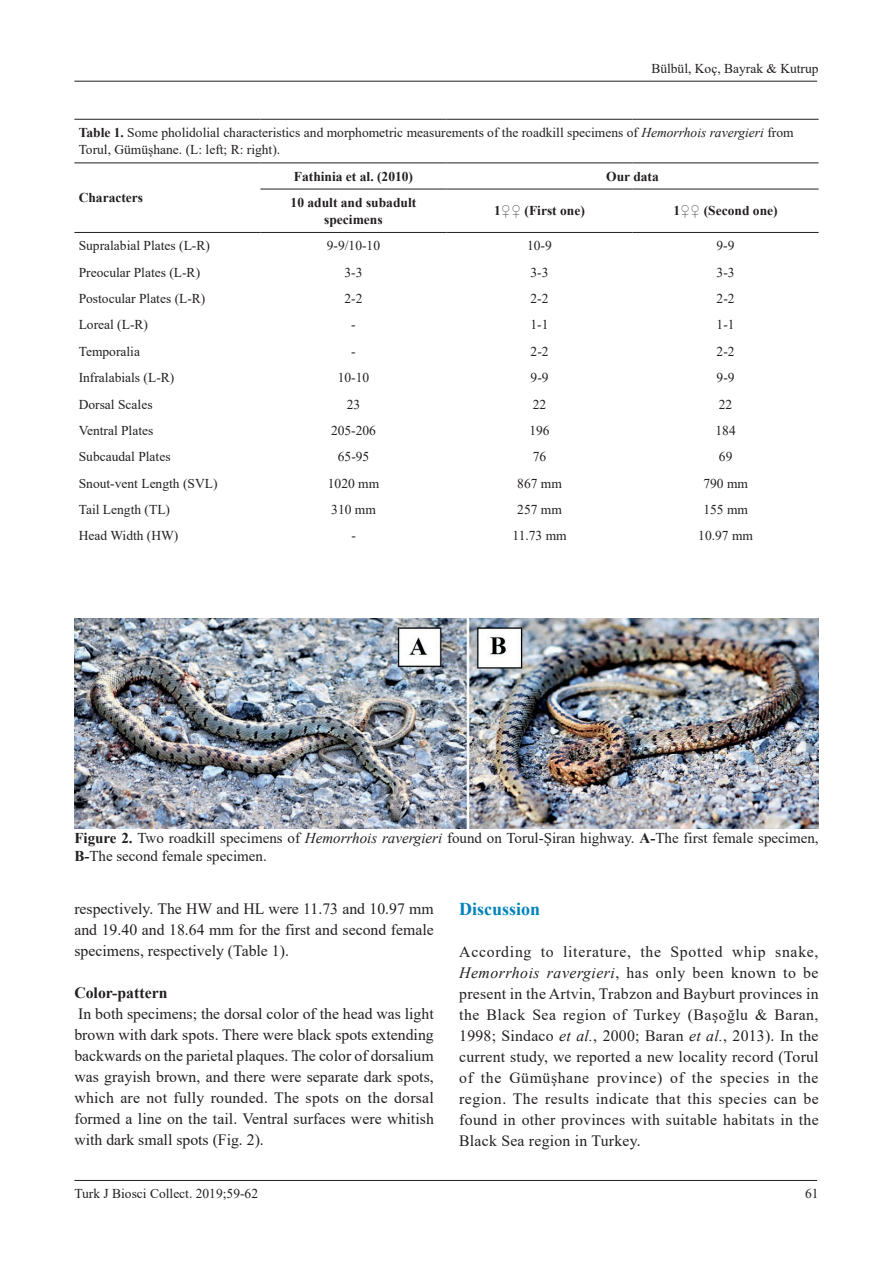
<style>
.page{position:relative;width:893px;height:1263px;background:#fff}
.page>*{position:absolute;margin:0;border:0;box-sizing:border-box;transform-origin:0 0}
.t1{font:700 18px "Times New Roman";color:#0082bb}
.t2{font:15.75px/21px "Times New Roman";letter-spacing:.005em;color:#231f20;text-align:justify}
.t3{font:700 15.75px "Times New Roman";color:#231f20}
.t4{font:15px/18px "Times New Roman";color:#231f20}
.t5{font:13.5px/17.2px "Times New Roman";color:#231f20}
.t6{font:700 13.5px/17.2px "Times New Roman";color:#231f20;text-align:center}
.s1{font-weight:700}
.s2{font-style:italic}
</style>
<div class="page">
<hr style="left:74px;top:81px;width:743px;height:1px;background:#231f20">
<hr style="left:74px;top:1180px;width:743px;height:1px;background:#231f20">
<hr style="left:260px;top:189px;width:186px;height:1px;background:#231f20">
<hr style="left:74px;top:119px;width:186px;height:1px;background:#231f20">
<hr style="left:260px;top:119px;width:186px;height:1px;background:#231f20">
<hr style="left:446px;top:119px;width:186px;height:1px;background:#231f20">
<hr style="left:632px;top:119px;width:187px;height:1px;background:#231f20">
<hr style="left:446px;top:189px;width:186px;height:1px;background:#231f20">
<hr style="left:632px;top:189px;width:187px;height:1px;background:#231f20">
<hr style="left:260px;top:163px;width:186px;height:1px;background:#231f20">
<hr style="left:446px;top:163px;width:186px;height:1px;background:#231f20">
<hr style="left:632px;top:163px;width:187px;height:1px;background:#231f20">
<hr style="left:260px;top:232px;width:186px;height:1px;background:#231f20">
<hr style="left:446px;top:232px;width:186px;height:1px;background:#231f20">
<hr style="left:632px;top:232px;width:187px;height:1px;background:#231f20">
<hr style="left:74px;top:163px;width:186px;height:1px;background:#231f20">
<hr style="left:74px;top:232px;width:186px;height:1px;background:#231f20">
<img style="left:74px;top:618px;width:745px;height:210px">
<p class="t5" style="left:651px;top:60px;width:169px">Bülbül, Koç, Bayrak &amp; Kutrup</p>
<p class="t5" style="left:79px;top:124px;width:716px"><span class="s1">Table 1.</span> Some pholidolial characteristics and morphometric measurements of the roadkill specimens of <span class="s2">Hemorrhois ravergieri</span> from<br>Torul, Gümüşhane. (L: left; R: right).</p>
<p class="t6" style="left:79px;top:189px;width:66px">Characters</p>
<p class="t6" style="left:294px;top:167px;width:121px">Fathinia et al. (2010)</p>
<p class="t6" style="left:606px;top:167px;width:54px">Our data</p>
<p class="t6" style="left:291px;top:193px;width:127px">10 adult and subadult specimens</p>
<p class="t6" style="left:494px;top:202px;width:92px">1♀♀ (First one)</p>
<p class="t6" style="left:673px;top:202px;width:106px">1♀♀ (Second one)</p>
<p class="t5" style="left:79px;top:237px;width:133px">Supralabial Plates (L-R)</p>
<p class="t5" style="left:327px;top:237px;width:55px">9-9/10-10</p>
<p class="t5" style="left:527px;top:237px;width:26px">10-9</p>
<p class="t5" style="left:717px;top:237px;width:19px">9-9</p>
<p class="t5" style="left:79px;top:263px;width:123px">Preocular Plates (L-R)</p>
<p class="t5" style="left:344px;top:263px;width:19px">3-3</p>
<p class="t5" style="left:530px;top:263px;width:19px">3-3</p>
<p class="t5" style="left:717px;top:263px;width:19px">3-3</p>
<p class="t5" style="left:79px;top:289px;width:128px">Postocular Plates (L-R)</p>
<p class="t5" style="left:344px;top:289px;width:19px">2-2</p>
<p class="t5" style="left:531px;top:289px;width:19px">2-2</p>
<p class="t5" style="left:717px;top:289px;width:19px">2-2</p>
<p class="t5" style="left:79px;top:316px;width:71px">Loreal (L-R)</p>
<p class="t5" style="left:351px;top:316px;width:6px">-</p>
<p class="t5" style="left:531px;top:316px;width:19px">1-1</p>
<p class="t5" style="left:717px;top:316px;width:19px">1-1</p>
<p class="t5" style="left:79px;top:342px;width:63px">Temporalia</p>
<p class="t5" style="left:351px;top:342px;width:6px">-</p>
<p class="t5" style="left:531px;top:342px;width:19px">2-2</p>
<p class="t5" style="left:717px;top:342px;width:19px">2-2</p>
<p class="t5" style="left:79px;top:369px;width:97px">Infralabials (L-R)</p>
<p class="t5" style="left:338px;top:369px;width:33px">10-10</p>
<p class="t5" style="left:531px;top:369px;width:19px">9-9</p>
<p class="t5" style="left:717px;top:369px;width:19px">9-9</p>
<p class="t5" style="left:79px;top:395px;width:75px">Dorsal Scales</p>
<p class="t5" style="left:347px;top:395px;width:15px">23</p>
<p class="t5" style="left:533px;top:395px;width:15px">22</p>
<p class="t5" style="left:719px;top:395px;width:15px">22</p>
<p class="t5" style="left:79px;top:421px;width:76px">Ventral Plates</p>
<p class="t5" style="left:331px;top:421px;width:46px">205-206</p>
<p class="t5" style="left:529px;top:421px;width:22px">196</p>
<p class="t5" style="left:715px;top:421px;width:22px">184</p>
<p class="t5" style="left:79px;top:448px;width:93px">Subcaudal Plates</p>
<p class="t5" style="left:338px;top:448px;width:33px">65-95</p>
<p class="t5" style="left:533px;top:448px;width:15px">76</p>
<p class="t5" style="left:719px;top:448px;width:15px">69</p>
<p class="t5" style="left:79px;top:474px;width:140px">Snout-vent Length (SVL)</p>
<p class="t5" style="left:328px;top:474px;width:53px">1020 mm</p>
<p class="t5" style="left:517px;top:474px;width:46px">867 mm</p>
<p class="t5" style="left:703px;top:474px;width:46px">790 mm</p>
<p class="t5" style="left:79px;top:500px;width:93px">Tail Length (TL)</p>
<p class="t5" style="left:331px;top:500px;width:46px">310 mm</p>
<p class="t5" style="left:517px;top:500px;width:46px">257 mm</p>
<p class="t5" style="left:703px;top:500px;width:46px">155 mm</p>
<p class="t5" style="left:79px;top:527px;width:101px">Head Width (HW)</p>
<p class="t5" style="left:351px;top:527px;width:6px">-</p>
<p class="t5" style="left:512px;top:527px;width:56px">11.73 mm</p>
<p class="t5" style="left:698px;top:527px;width:56px">10.97 mm</p>
<p class="t4" style="left:74px;top:828px;width:746px"><span class="s1">Figure 2.</span> Two roadkill specimens of <span class="s2">Hemorrhois ravergieri</span> found on Torul-Şiran highway. <span class="s1">A-</span>The first female specimen,<br><span class="s1">B-</span>The second female specimen.</p>
<p class="t2" style="left:74px;top:898px;width:361px">respectively. The HW and HL were 11.73 and 10.97 mm and 19.40 and 18.64 mm for the first and second female specimens, respectively (Table 1).</p>
<p class="t3" style="left:74px;top:981px;width:95px">Color-pattern</p>
<p class="t2" style="left:74px;top:1003px;width:361px">In both specimens; the dorsal color of the head was light brown with dark spots. There were black spots extending backwards on the parietal plaques. The color of dorsalium was grayish brown, and there were separate dark spots, which are not fully rounded. The spots on the dorsal formed a line on the tail. Ventral surfaces were whitish with dark small spots (Fig. 2).</p>
<p class="t5" style="left:74px;top:1184px;width:185px">Turk J Biosci Collect. 2019;59-62</p>
<p class="t1" style="left:459px;top:896px;width:83px">Discussion</p>
<p class="t2" style="left:459px;top:941px;width:361px">According to literature, the Spotted whip snake, <span class="s2">Hemorrhois ravergieri</span>, has only been known to be present in the Artvin, Trabzon and Bayburt provinces in the Black Sea region of Turkey (Başoğlu &amp; Baran, 1998; Sindaco <span class="s2">et al.</span>, 2000; Baran <span class="s2">et al.</span>, 2013). In the current study, we reported a new locality record (Torul of the Gümüşhane province) of the species in the region. The results indicate that this species can be found in other provinces with suitable habitats in the Black Sea region in Turkey.</p>
<p class="t5" style="left:805px;top:1184px;width:15px">61</p>
</div>
